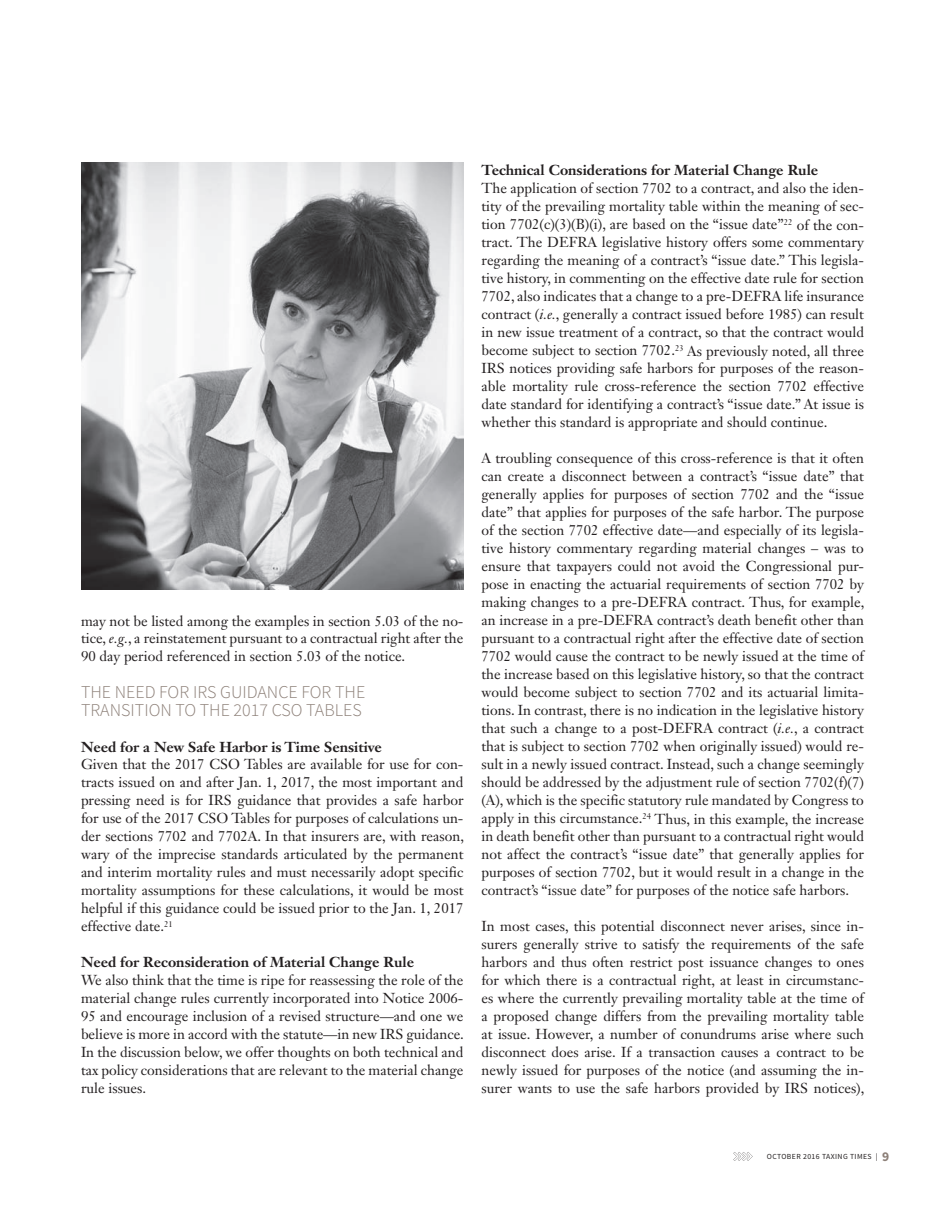
<style>
.page{position:relative;width:945px;height:1215px;background:#fff}
.page>*{position:absolute;margin:0;border:0;box-sizing:border-box;transform-origin:0 0}
.t1{font:300 18px/18px "Source Sans Pro";color:#8c7f77}
.t2{font:14.25px/18px "Janson Text LT Std";color:#231f20;text-align:justify}
.t3{font:700 14.25px "Janson Text LT Std";color:#231f20}
.t4{font:7.8px "Source Sans Pro";letter-spacing:.05em;color:#231f20}
.s1{font-style:italic}
.s2{font-weight:700;font-size:13.5px;color:#8c7f77}
</style>
<div class="page">
<svg style="left:733px;top:1152px;width:20px;height:9px"></svg>
<img style="left:81px;top:162px;width:383px;height:428px">
<p class="t2" style="left:81px;top:611px;width:384px">may not be listed among the examples in section 5.03 of the no&shy;tice, <span class="s1">e.g.</span>, a reinstatement pursuant to a contractual right after the 90 day period referenced in section 5.03 of the notice.</p>
<p class="t1" style="left:81px;top:683px;width:286px">THE NEED FOR IRS GUIDANCE FOR THE<br>TRANSITION TO THE 2017 CSO TABLES</p>
<p class="t3" style="left:81px;top:737px;width:302px">Need for a New Safe Harbor is Time Sensitive</p>
<p class="t2" style="left:81px;top:755px;width:385px">Given that the 2017 CSO Tables are available for use for con&shy;tracts issued on and after Jan. 1, 2017, the most important and pressing need is for IRS guidance that provides a safe harbor for use of the 2017 CSO Tables for purposes of calculations un&shy;der sections 7702 and 7702A. In that insurers are, with reason, wary of the imprecise standards articulated by the permanent and interim mortality rules and must necessarily adopt specific mortality assumptions for these calculations, it would be most helpful if this guidance could be issued prior to the Jan. 1, 2017 effective date.<sup>21</sup></p>
<p class="t3" style="left:81px;top:953px;width:335px">Need for Reconsideration of Material Change Rule</p>
<p class="t2" style="left:81px;top:971px;width:385px">We also think that the time is ripe for reassessing the role of the material change rules currently incorporated into Notice 2006- 95 and encourage inclusion of a revised structure—and one we believe is more in accord with the statute—in new IRS guidance.<br>In the discussion below, we offer thoughts on both technical and tax policy considerations that are relevant to the material change rule issues.</p>
<p class="t3" style="left:481px;top:161px;width:338px">Technical Considerations for Material Change Rule</p>
<p class="t2" style="left:481px;top:179px;width:384px">The application of section 7702 to a contract, and also the iden&shy;tity of the prevailing mortality table within the meaning of sec&shy;tion 7702(c)(3)(B)(i), are based on the “issue date”<sup>22</sup> of the con&shy;tract. The DEFRA legislative history offers some commentary regarding the meaning of a contract’s “issue date.” This legisla&shy;tive history, in commenting on the effective date rule for section 7702, also indicates that a change to a pre-DEFRA life insurance contract (<span class="s1">i.e.</span>, generally a contract issued before 1985) can result in new issue treatment of a contract, so that the contract would become subject to section 7702.<sup>23</sup> As previously noted, all three IRS notices providing safe harbors for purposes of the reason&shy;able mortality rule cross-reference the section 7702 effective date standard for identifying a contract’s “issue date.” At issue is whether this standard is appropriate and should continue.</p>
<p class="t2" style="left:481px;top:449px;width:384px">A troubling consequence of this cross-reference is that it often can create a disconnect between a contract’s “issue date” that generally applies for purposes of section 7702 and the “issue date” that applies for purposes of the safe harbor. The purpose of the section 7702 effective date—and especially of its legisla&shy;tive history commentary regarding material changes – was to ensure that taxpayers could not avoid the Congressional pur&shy;pose in enacting the actuarial requirements of section 7702 by making changes to a pre-DEFRA contract. Thus, for example, an increase in a pre-DEFRA contract’s death benefit other than pursuant to a contractual right after the effective date of section 7702 would cause the contract to be newly issued at the time of the increase based on this legislative history, so that the contract would become subject to section 7702 and its actuarial limita&shy;tions. In contrast, there is no indication in the legislative history that such a change to a post-DEFRA contract (<span class="s1">i.e.</span>, a contract that is subject to section 7702 when originally issued) would re&shy;sult in a newly issued contract. Instead, such a change seemingly should be addressed by the adjustment rule of section 7702(f)(7) (A), which is the specific statutory rule mandated by Congress to apply in this circumstance.<sup>24</sup> Thus, in this example, the increase in death benefit other than pursuant to a contractual right would not affect the contract’s “issue date” that generally applies for purposes of section 7702, but it would result in a change in the contract’s “issue date” for purposes of the notice safe harbors.</p>
<p class="t2" style="left:481px;top:917px;width:384px">In most cases, this potential disconnect never arises, since in&shy;surers generally strive to satisfy the requirements of the safe harbors and thus often restrict post issuance changes to ones for which there is a contractual right, at least in circumstanc&shy;es where the currently prevailing mortality table at the time of a proposed change differs from the prevailing mortality table at issue. However, a number of conundrums arise where such disconnect does arise. If a transaction causes a contract to be newly issued for purposes of the notice (and assuming the in&shy;surer wants to use the safe harbors provided by IRS notices),</p>
<p class="t4" style="left:767px;top:1152px;width:124px">OCTOBER 2016 TAXING TIMES | <span class="s2">9</span></p>
</div>
